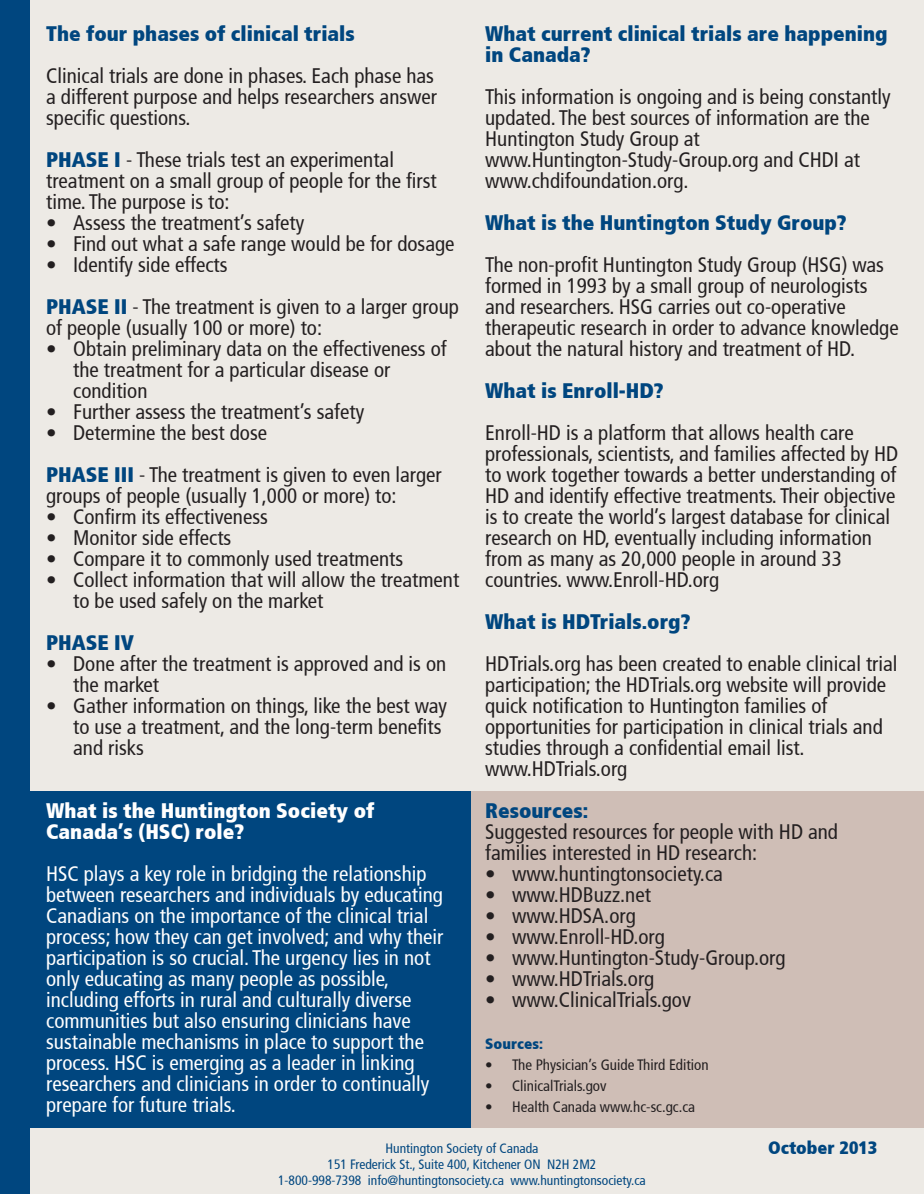
<style>
.page{position:relative;width:924px;height:1194px;background:#fff}
.page>*{position:absolute;margin:0;border:0;box-sizing:border-box;transform-origin:0 0}
.t1{font:condensed 21px/21px "Frutiger";color:#231f20}
.t2{font:condensed 21px/21px "Frutiger";color:#fff}
.t3{font:900 condensed 21px/21px "Frutiger";color:#00467f}
.t4{font:900 condensed 21px/21px "Frutiger";color:#fff}
.t5{font:900 condensed 18px "Frutiger";color:#00467f}
.t6{font:condensed 15px "Frutiger";color:#231f20}
.t7{font:900 condensed 15px "Frutiger";color:#00467f}
.t8{font:condensed 13.5px "Frutiger";color:#00467f}
.s1{font-weight:900;color:#00467f}
</style>
<div class="page">
<div style="left:16px;top:0;width:908px;height:1194px;background:#edeae5"></div>
<div style="left:0;top:0;width:30px;height:1194px;background:#00467f"></div>
<div style="left:0;top:791px;width:471px;height:337px;background:#00467f"></div>
<div style="left:471px;top:791px;width:453px;height:337px;background:#cfbeb6"></div>
<p class="t3" style="left:46px;top:23px;width:310px">The four phases of clinical trials</p>
<p class="t1" style="left:46px;top:66px;width:392px">Clinical trials are done in phases. Each phase has a different purpose and helps researchers answer specific questions.</p>
<p class="t1" style="left:46px;top:150px;width:392px"><span class="s1">PHASE I</span> - These trials test an experimental treatment on a small group of people for the first time. The purpose is to:</p>
<p class="t1" style="left:46px;top:213px;width:260px">• Assess the treatment’s safety</p>
<p class="t1" style="left:46px;top:234px;width:410px">• Find out what a safe range would be for dosage</p>
<p class="t1" style="left:46px;top:255px;width:183px">• Identify side effects</p>
<p class="t1" style="left:46px;top:297px;width:414px"><span class="s1">PHASE II</span> - The treatment is given to a larger group of people (usually 100 or more) to:</p>
<p class="t1" style="left:73px;top:339px;width:375px;text-indent:-27px">• Obtain preliminary data on the effectiveness of the treatment for a particular disease or condition</p>
<p class="t1" style="left:46px;top:402px;width:320px">• Further assess the treatment’s safety</p>
<p class="t1" style="left:46px;top:423px;width:222px">• Determine the best dose</p>
<p class="t1" style="left:46px;top:465px;width:397px"><span class="s1">PHASE III</span> - The treatment is given to even larger groups of people (usually 1,000 or more) to:</p>
<p class="t1" style="left:46px;top:507px;width:223px">• Confirm its effectiveness</p>
<p class="t1" style="left:46px;top:528px;width:187px">• Monitor side effects</p>
<p class="t1" style="left:46px;top:549px;width:359px">• Compare it to commonly used treatments</p>
<p class="t1" style="left:73px;top:570px;width:388px;text-indent:-27px">• Collect information that will allow the treatment to be used safely on the market</p>
<p class="t3" style="left:46px;top:632px;width:89px">PHASE IV</p>
<p class="t1" style="left:73px;top:654px;width:375px;text-indent:-27px">• Done after the treatment is approved and is on the market</p>
<p class="t1" style="left:73px;top:696px;width:375px;text-indent:-27px">• Gather information on things, like the best way to use a treatment, and the long-term benefits and risks</p>
<p class="t4" style="left:46px;top:800px;width:330px">What is the Huntington Society of<br>Canada’s (HSC) role?</p>
<p class="t2" style="left:46px;top:864px;width:399px">HSC plays a key role in bridging the relationship between researchers and individuals by educating Canadians on the importance of the clinical trial process; how they can get involved; and why their participation is so crucial. The urgency lies in not only educating as many people as possible, including efforts in rural and culturally diverse communities but also ensuring clinicians have sustainable mechanisms in place to support the process. HSC is emerging as a leader in linking researchers and clinicians in order to continually prepare for future trials.</p>
<p class="t3" style="left:485px;top:23px;width:404px">What current clinical trials are happening in Canada?</p>
<p class="t1" style="left:485px;top:87px;width:407px">This information is ongoing and is being constantly updated. The best sources of information are the Huntington Study Group at www.Huntington-Study-Group.org and CHDI at www.chdifoundation.org.</p>
<p class="t3" style="left:485px;top:212px;width:363px">What is the Huntington Study Group?</p>
<p class="t1" style="left:485px;top:255px;width:415px">The non-profit Huntington Study Group (HSG) was formed in 1993 by a small group of neurologists and researchers. HSG carries out co-operative therapeutic research in order to advance knowledge about the natural history and treatment of HD.</p>
<p class="t3" style="left:485px;top:380px;width:180px">What is Enroll-HD?</p>
<p class="t1" style="left:485px;top:423px;width:415px">Enroll-HD is a platform that allows health care professionals, scientists, and families affected by HD to work together towards a better understanding of HD and identify effective treatments. Their objective is to create the world’s largest database for clinical research on HD, eventually including information from as many as 20,000 people in around 33</p>
<p class="t1" style="left:485px;top:570px;width:236px">countries. www.Enroll-HD.org</p>
<p class="t3" style="left:485px;top:611px;width:207px">What is HDTrials.org?</p>
<p class="t1" style="left:485px;top:654px;width:414px">HDTrials.org has been created to enable clinical trial participation; the HDTrials.org website will provide quick notification to Huntington families of</p>
<p class="t1" style="left:485px;top:717px;width:399px">opportunities for participation in clinical trials and studies through a confidential email list.</p>
<p class="t1" style="left:485px;top:759px;width:144px">www.HDTrials.org</p>
<p class="t1" style="left:485px;top:801px;width:354px"><span class="s1">Resources:<br></span>Suggested resources for people with HD and</p>
<p class="t1" style="left:485px;top:843px;width:274px">families interested in HD research:</p>
<p class="t1" style="left:485px;top:864px;width:239px">• www.huntingtonsociety.ca</p>
<p class="t1" style="left:485px;top:885px;width:167px">• www.HDBuzz.net</p>
<p class="t1" style="left:485px;top:906px;width:152px">• www.HDSA.org</p>
<p class="t1" style="left:485px;top:927px;width:181px">• www.Enroll-HD.org</p>
<p class="t1" style="left:485px;top:948px;width:302px">• www.Huntington-Study-Group.org</p>
<p class="t1" style="left:485px;top:969px;width:171px">• www.HDTrials.org</p>
<p class="t1" style="left:485px;top:990px;width:207px">• www.ClinicalTrials.gov</p>
<p class="t7" style="left:485px;top:1035px;width:59px">Sources:</p>
<p class="t6" style="left:485px;top:1056px;width:225px">• The Physician’s Guide Third Edition</p>
<p class="t6" style="left:485px;top:1077px;width:123px">• ClinicalTrials.gov</p>
<p class="t6" style="left:485px;top:1098px;width:211px">• Health Canada www.hc-sc.gc.ca</p>
<p class="t8" style="left:386px;top:1140px;width:154px">Huntington Society of Canada</p>
<p class="t5" style="left:768px;top:1137px;width:111px">October 2013</p>
<p class="t8" style="left:328px;top:1156px;width:270px">151 Frederick St., Suite 400, Kitchener ON N2H 2M2</p>
<p class="t8" style="left:278px;top:1172px;width:369px">1-800-998-7398 info@huntingtonsociety.ca www.huntingtonsociety.ca</p>
</div>
